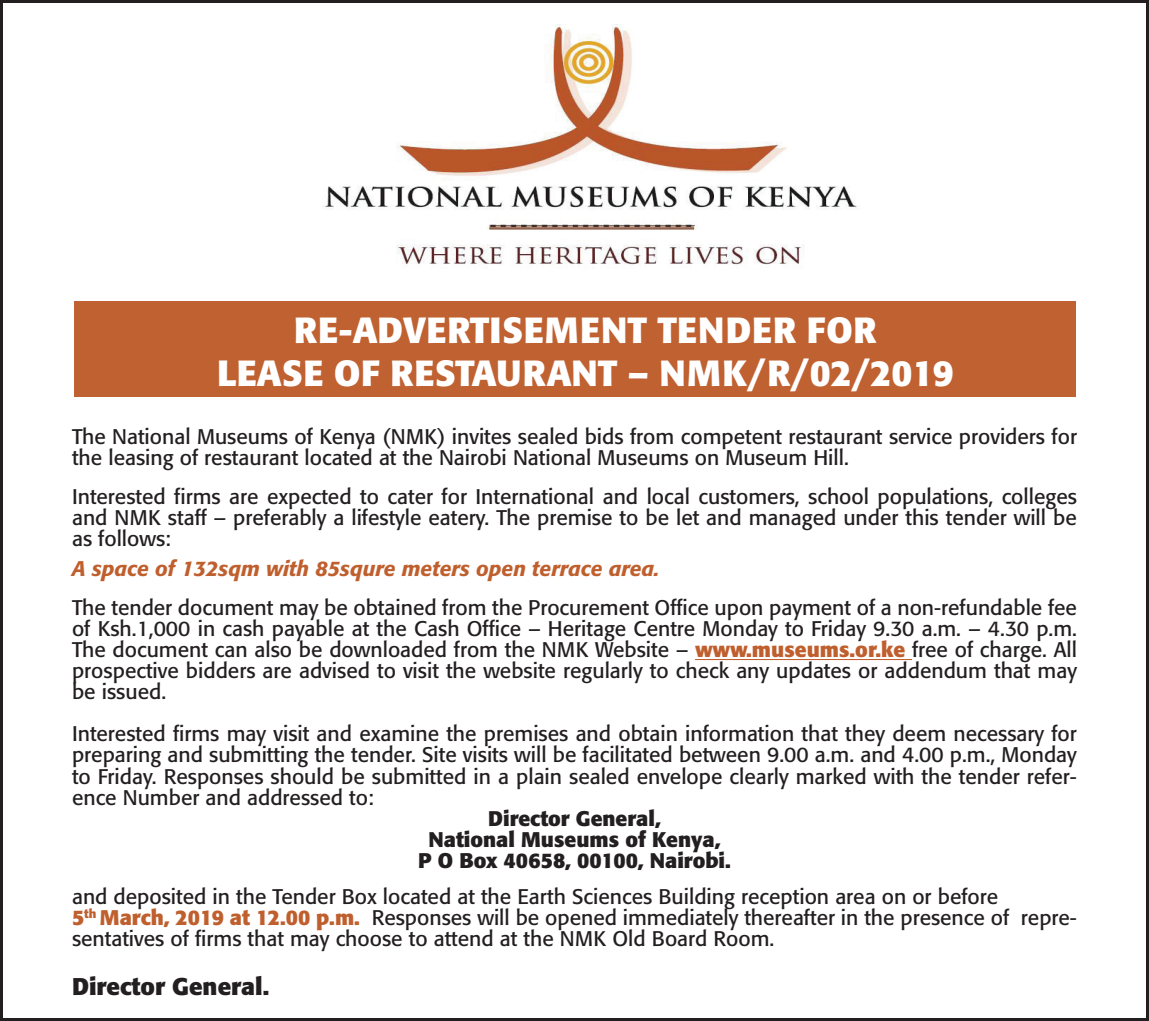
<style>
.page{position:relative;width:1149px;height:1021px;background:#fff}
.page>*{position:absolute;margin:0;border:0;box-sizing:border-box;transform-origin:0 0}
.t1{font:700 36px "Formata";letter-spacing:.01em;color:#fff}
.t2{font:700 24px "Formata";color:#231f20}
.t3{font:21px/21px "Formata";color:#231f20;text-align:justify}
.t4{font:700 21px "Formata";color:#231f20}
.t5{font:italic 500 21px "Formata";color:#c05f2e}
.s1{font-weight:700;color:#c05f2e}
</style>
<div class="page">
<div style="left:74px;top:301px;width:1001px;height:96px;background:#c06131"></div>
<hr style="left:694px;top:659px;width:217px;height:1px;background:#c05f2e">
<img style="left:323px;top:25px;width:534px;height:244px">
<p class="t1" style="left:294px;top:307px;width:584px">RE-ADVERTISEMENT TENDER FOR</p>
<p class="t1" style="left:217px;top:350px;width:737px">LEASE OF RESTAURANT – NMK/R/02/2019</p>
<p class="t3" style="left:72px;top:426px;width:1006px">The National Museums of Kenya (NMK) invites sealed bids from competent restaurant service providers for the leasing of restaurant located at the Nairobi National Museums on Museum Hill.</p>
<p class="t3" style="left:72px;top:486px;width:1006px">Interested firms are expected to cater for International and local customers, school populations, colleges and NMK staff – preferably a lifestyle eatery. The premise to be let and managed under this tender will be as follows:</p>
<p class="t5" style="left:72px;top:556px;width:589px">A space of 132sqm with 85squre meters open terrace area.</p>
<p class="t3" style="left:72px;top:597px;width:1006px">The tender document may be obtained from the Procurement Office upon payment of a non-refundable fee of Ksh.1,000 in cash payable at the Cash Office – Heritage Centre Monday to Friday 9.30 a.m. – 4.30 p.m.<br>The document can also be downloaded from the NMK Website – <span class="s1">www.museums.or.ke</span> free of charge. All prospective bidders are advised to visit the website regularly to check any updates or addendum that may be issued.</p>
<p class="t3" style="left:72px;top:723px;width:1006px">Interested firms may visit and examine the premises and obtain information that they deem necessary for preparing and submitting the tender. Site visits will be facilitated between 9.00 a.m. and 4.00 p.m., Monday to Friday. Responses should be submitted in a plain sealed envelope clearly marked with the tender refer&shy;ence Number and addressed to:</p>
<p class="t4" style="left:488px;top:805px;width:174px">Director General,</p>
<p class="t4" style="left:428px;top:826px;width:293px">National Museums of Kenya,</p>
<p class="t4" style="left:418px;top:847px;width:314px">P O Box 40658, 00100, Nairobi.</p>
<p class="t3" style="left:72px;top:885px;width:927px">and deposited in the Tender Box located at the Earth Sciences Building reception area on or before</p>
<p class="t3" style="left:72px;top:906px;width:1006px"><span class="s1">5</span><sup>th</sup> <span class="s1">March, 2019 at 12.00 p.m.</span> Responses will be opened immediately thereafter in the presence of repre&shy;sentatives of firms that may choose to attend at the NMK Old Board Room.</p>
<p class="t2" style="left:72px;top:971px;width:198px">Director General.</p>
</div>
